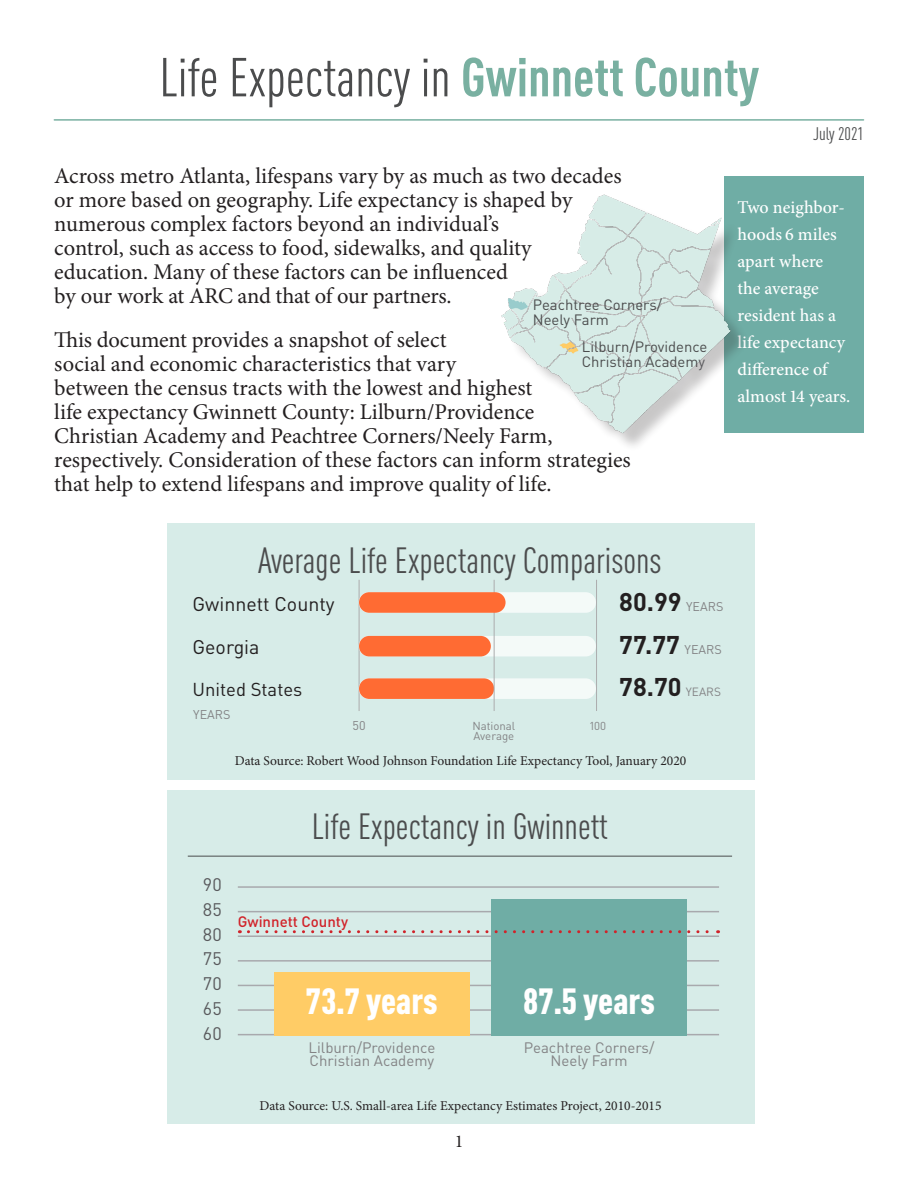
<style>
.page{position:relative;width:918px;height:1188px;background:#fff}
.page>*{position:absolute;margin:0;border:0;box-sizing:border-box;transform-origin:0 0}
.t1{font:condensed 54px "DIN Pro";color:#4b4c4d}
.t2{font:condensed 36px "DIN Pro";color:#4b4c4d}
.t3{font:900 condensed 36px "DIN Pro";color:#fff}
.t4{font:700 25.35px "DIN Pro";color:#231f20}
.t5{font:22.5px/24px "Minion Pro";color:#231f20}
.t6{font:19.65px "DIN Pro";color:#231f20}
.t7{font:18.45px "DIN Pro";color:#231f20}
.t8{font:500 18px/27px "Minion Pro";color:#fff}
.t9{font:18px "DIN Pro";color:#59595c}
.t10{font:condensed 18px "DIN Pro";color:#4b4c4d}
.t11{font:18px "Minion Pro";color:#231f20}
.t12{font:15px/13.5px "DIN Pro";color:#838385;text-align:center}
.t13{font:500 15px "DIN Pro";color:#d1232a}
.t14{font:14.85px/14.9px "DIN Pro";color:#4b4c4d}
.t15{font:13.5px "Minion Pro";color:#231f20}
.t16{font:12.6px "DIN Pro";color:#838385}
.t17{font:11.4px "DIN Pro";color:#838385}
.s1{font-weight:700;color:#79b0a1}
.s2{color:#59595c}
.s3{font-weight:400;font-size:12.6px;color:#838385}
.s4{font-weight:400;font-size:11.85px;color:#838385}
</style>
<div class="page">
<div style="left:725px;top:176px;width:139px;height:257px;background:#6fada5"></div>
<div style="left:167px;top:791px;width:587px;height:333px;background:#d7ece8"></div>
<hr style="left:54px;top:119px;width:810px;height:2px;background:#79b0a1">
<div style="left:167px;top:523px;width:587px;height:256px;background:#d7ece8"></div>
<hr style="left:596px;top:580px;width:1px;height:131px;background:#acacad">
<hr style="left:359px;top:580px;width:1px;height:131px;background:#acacad">
<div style="left:359px;top:592px;width:237px;height:21px;background:#f4faf8;border-radius:10px"></div>
<div style="left:359px;top:636px;width:237px;height:20px;background:#f4faf8;border-radius:10px"></div>
<div style="left:359px;top:636px;width:132px;height:20px;background:#ff6b33;border-radius:10px"></div>
<div style="left:359px;top:678px;width:237px;height:21px;background:#f4faf8;border-radius:10px"></div>
<div style="left:359px;top:678px;width:135px;height:21px;background:#ff6b33;border-radius:10px"></div>
<hr style="left:494px;top:580px;width:1px;height:131px;background:#acacad">
<div style="left:359px;top:592px;width:147px;height:21px;background:#ff6b33;border-radius:10px"></div>
<hr style="left:188px;top:856px;width:544px;height:1px;background:#4b4c4d">
<hr style="left:238px;top:886px;width:481px;height:2px;background:#a8a9ad">
<hr style="left:238px;top:911px;width:481px;height:1px;background:#a8a9ad">
<hr style="left:238px;top:935px;width:481px;height:2px;background:#a8a9ad">
<hr style="left:238px;top:960px;width:481px;height:2px;background:#a8a9ad">
<hr style="left:238px;top:985px;width:481px;height:1px;background:#a8a9ad">
<hr style="left:238px;top:1009px;width:481px;height:2px;background:#a8a9ad">
<hr style="left:238px;top:1034px;width:481px;height:1px;background:#a8a9ad">
<div style="left:491px;top:899px;width:196px;height:136px;background:#6fada5"></div>
<div style="left:274px;top:972px;width:196px;height:63px;background:#fc6"></div>
<svg style="left:248px;top:930px;width:471px;height:3px"></svg>
<div style="left:505px;top:198px;width:245px;height:255px;background:#231f20;opacity:.25"></div>
<img style="left:501px;top:193px;width:231px;height:243px">
<p class="t1" style="left:159px;top:40px;width:601px">Life Expectancy in <span class="s1">Gwinnett County</span></p>
<p class="t10" style="left:813px;top:121px;width:52px">July 2021</p>
<p class="t5" style="left:54px;top:164px;width:569px">Across metro Atlanta, lifespans vary by as much as two decades or more based on geography. Life expectancy is shaped by numerous complex factors beyond an individual’s<br>control, such as access to food, sidewalks, and quality education. Many of these factors can be influenced<br>by our work at ARC and that of our partners.</p>
<p class="t5" style="left:54px;top:328px;width:578px">This document provides a snapshot of select<br>social and economic characteristics that vary<br>between the census tracts with the lowest and highest<br>life expectancy Gwinnett County: Lilburn/Providence<br>Christian Academy and Peachtree Corners/Neely Farm, respectively. Consideration of these factors can inform strategies that help to extend lifespans and improve quality of life.</p>
<p class="t14" style="left:533px;top:296px;width:131px">Peachtree Corners/<br>Neely Farm</p>
<p class="t14" style="left:582px;top:338px;width:127px">Lilburn/Providence<br>Christian Academ<span class="s2">y</span></p>
<p class="t8" style="left:738px;top:194px;width:114px">Two neighbor&shy;hoods 6 miles apart where the average resident has a life expectancy difference of almost 14 years.</p>
<p class="t2" style="left:258px;top:535px;width:405px">Average Life Expectancy Comparisons</p>
<p class="t6" style="left:193px;top:589px;width:144px">Gwinnett County</p>
<p class="t4" style="left:619px;top:582px;width:106px">80.99 <span class="s3">YEARS</span></p>
<p class="t6" style="left:193px;top:632px;width:69px">Georgia</p>
<p class="t4" style="left:619px;top:625px;width:104px">77.77 <span class="s3">YEARS</span></p>
<p class="t7" style="left:193px;top:675px;width:111px">United States</p>
<p class="t4" style="left:619px;top:667px;width:103px">78.70 <span class="s4">YEARS</span></p>
<p class="t16" style="left:193px;top:705px;width:39px">YEARS</p>
<p class="t16" style="left:353px;top:716px;width:15px">50</p>
<p class="t17" style="left:472px;top:717px;width:44px">National</p>
<p class="t17" style="left:589px;top:717px;width:18px">100</p>
<p class="t17" style="left:474px;top:727px;width:42px">Average</p>
<p class="t15" style="left:235px;top:752px;width:453px">Data Source: Robert Wood Johnson Foundation Life Expectancy Tool, January 2020</p>
<p class="t9" style="left:203px;top:871px;width:20px">90</p>
<p class="t9" style="left:203px;top:896px;width:20px">85</p>
<p class="t9" style="left:203px;top:920px;width:20px">80</p>
<p class="t9" style="left:203px;top:945px;width:20px">75</p>
<p class="t9" style="left:203px;top:970px;width:20px">70</p>
<p class="t9" style="left:203px;top:995px;width:20px">65</p>
<p class="t9" style="left:203px;top:1019px;width:20px">60</p>
<p class="t2" style="left:312px;top:802px;width:298px">Life Expectancy in Gwinnett</p>
<p class="t13" style="left:238px;top:910px;width:112px">Gwinnett County</p>
<p class="t3" style="left:306px;top:974px;width:133px">73.7 years</p>
<p class="t12" style="left:309px;top:1040px;width:128px;text-align:left">Lilburn/Providence<br>Christian Academy</p>
<p class="t3" style="left:523px;top:974px;width:133px">87.5 years</p>
<p class="t12" style="left:524px;top:1040px;width:132px">Peachtree Corners/<br>Neely Farm</p>
<p class="t15" style="left:260px;top:1096px;width:403px">Data Source: U.S. Small-area Life Expectancy Estimates Project, 2010-2015</p>
<p class="t11" style="left:455px;top:1129px;width:10px">1</p>
</div>
